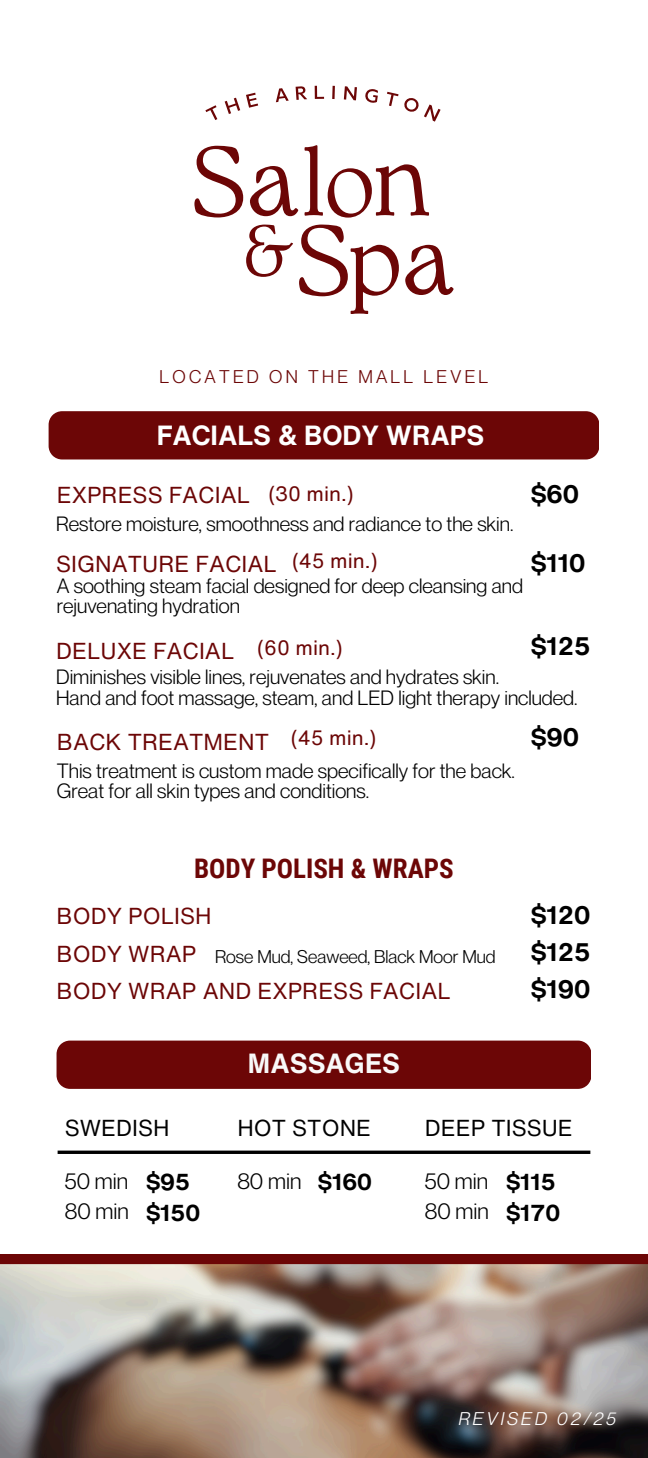
<style>
.page{position:relative;width:648px;height:1458px;background:#fff}
.page>*{position:absolute;margin:0;border:0;box-sizing:border-box;transform-origin:0 0}
.t1{font:700 27px "Helvetica Now Text";color:#fff}
.t2{font:700 27px "Roboto Condensed";color:#6c0606}
.t3{font:700 27px "Helvetica Now Text";color:#f9f9f9}
.t4{font:700 24.75px "Helvetica Now Text";color:#000}
.t5{font:22.5px "Helvetica Now Text";color:#6c0606}
.t6{font:22.5px "Helvetica Now Text";color:#000}
.t7{font:22.5px/30.4px "Neue Montreal";color:#000}
.t8{font:700 22.5px/30.4px "Helvetica Now Text";color:#000}
.t9{font:20.25px/20.2px "Neue Montreal";color:#000}
.t10{font:20.25px "Helvetica Now Text";color:#6c0606}
.t11{font:18px "Neue Montreal";color:#000}
.t12{font:18px "Neue Montreal";letter-spacing:.18em;color:#6c0606}
.t13{font:italic 18px "Neue Montreal";letter-spacing:.18em;color:#fff}
</style>
<div class="page">
<img style="left:0;top:1264px;width:648px;height:194px">
<div style="left:57px;top:1041px;width:534px;height:48px;background:#6c0606"></div>
<div style="left:49px;top:411px;width:550px;height:48px;background:#6c0606"></div>
<hr style="left:58px;top:1151px;width:532px;height:3px;background:#000">
<div style="left:0;top:1254px;width:648px;height:10px;background:#6c0606"></div>
<svg style="left:194px;top:146px;width:49px;height:71px"></svg>
<svg style="left:250px;top:166px;width:48px;height:50px"></svg>
<svg style="left:305px;top:145px;width:124px;height:73px"></svg>
<svg style="left:299px;top:225px;width:100px;height:88px"></svg>
<svg style="left:405px;top:245px;width:49px;height:50px"></svg>
<svg style="left:246px;top:225px;width:47px;height:52px"></svg>
<svg style="left:205px;top:105px;width:12px;height:15px"></svg>
<svg style="left:225px;top:98px;width:15px;height:16px"></svg>
<svg style="left:246px;top:93px;width:12px;height:15px"></svg>
<svg style="left:276px;top:88px;width:13px;height:14px"></svg>
<svg style="left:296px;top:86px;width:11px;height:14px"></svg>
<svg style="left:315px;top:86px;width:9px;height:13px"></svg>
<svg style="left:332px;top:86px;width:3px;height:13px"></svg>
<svg style="left:344px;top:86px;width:13px;height:14px"></svg>
<svg style="left:365px;top:89px;width:13px;height:14px"></svg>
<svg style="left:387px;top:92px;width:54px;height:30px"></svg>
<h3 class="t12" style="left:160px;top:365px;width:330px">LOCATED ON THE MALL LEVEL</h3>
<h1 class="t1" style="left:157px;top:416px;width:329px">FACIALS &amp; BODY WRAPS</h1>
<p class="t10" style="left:268px;top:478px;width:87px">(30 min.)</p>
<h6 class="t4" style="left:530px;top:475px;width:50px">$60</h6>
<h6 class="t9" style="left:56px;top:514px;width:459px">Restore moisture, smoothness and radiance to the skin.</h6>
<p class="t5" style="left:57px;top:478px;width:195px">EXPRESS FACIAL</p>
<h2 class="t5" style="left:56px;top:547px;width:222px">SIGNATURE FACIAL</h2>
<p class="t10" style="left:292px;top:545px;width:87px">(45 min.)</p>
<h6 class="t4" style="left:530px;top:545px;width:57px">$110</h6>
<h2 class="t9" style="left:57px;top:576px;width:468px">A soothing steam facial designed for deep cleansing and rejuvenating hydration</h2>
<h2 class="t5" style="left:56px;top:634px;width:180px">DELUXE FACIAL</h2>
<p class="t10" style="left:257px;top:632px;width:87px">(60 min.)</p>
<h6 class="t4" style="left:530px;top:628px;width:62px">$125</h6>
<h6 class="t9" style="left:56px;top:667px;width:523px">Diminishes visible lines, rejuvenates and hydrates skin.<br>Hand and foot massage, steam, and LED light therapy included.</h6>
<h6 class="t5" style="left:57px;top:725px;width:214px">BACK TREATMENT</h6>
<p class="t4" style="left:530px;top:719px;width:50px">$90</p>
<h6 class="t9" style="left:57px;top:760px;width:460px">This treatment is custom made specifically for the back.<br>Great for all skin types and conditions.</h6>
<h2 class="t10" style="left:291px;top:723px;width:87px">(45 min.)</h2>
<h6 class="t2" style="left:194px;top:853px;width:261px">BODY POLISH &amp; WRAPS</h6>
<p class="t5" style="left:57px;top:899px;width:157px">BODY POLISH</p>
<h3 class="t4" style="left:530px;top:896px;width:62px">$120</h3>
<h3 class="t5" style="left:57px;top:937px;width:142px">BODY WRAP</h3>
<p class="t11" style="left:215px;top:945px;width:282px">Rose Mud, Seaweed, Black Moor Mud</p>
<h3 class="t4" style="left:530px;top:933px;width:62px">$125</h3>
<h2 class="t5" style="left:57px;top:974px;width:396px">BODY WRAP AND EXPRESS FACIAL</h2>
<h2 class="t4" style="left:530px;top:970px;width:62px">$190</h2>
<h2 class="t6" style="left:65px;top:1111px;width:106px">SWEDISH</h2>
<h1 class="t7" style="left:65px;top:1165px;width:66px">50 min<br>80 min</h1>
<h3 class="t8" style="left:145px;top:1167px;width:56px">$95 $150</h3>
<p class="t3" style="left:248px;top:1043px;width:154px">MASSAGES</p>
<h3 class="t6" style="left:237px;top:1111px;width:135px">HOT STONE</h3>
<p class="t7" style="left:237px;top:1165px;width:66px">80 min</p>
<h5 class="t8" style="left:317px;top:1167px;width:56px">$160</h5>
<h4 class="t6" style="left:425px;top:1111px;width:149px">DEEP TISSUE</h4>
<h5 class="t7" style="left:425px;top:1165px;width:66px">50 min<br>80 min</h5>
<h4 class="t8" style="left:505px;top:1167px;width:56px">$115 $170</h4>
<h5 class="t13" style="left:459px;top:1408px;width:158px">REVISED 02/25</h5>
</div>
